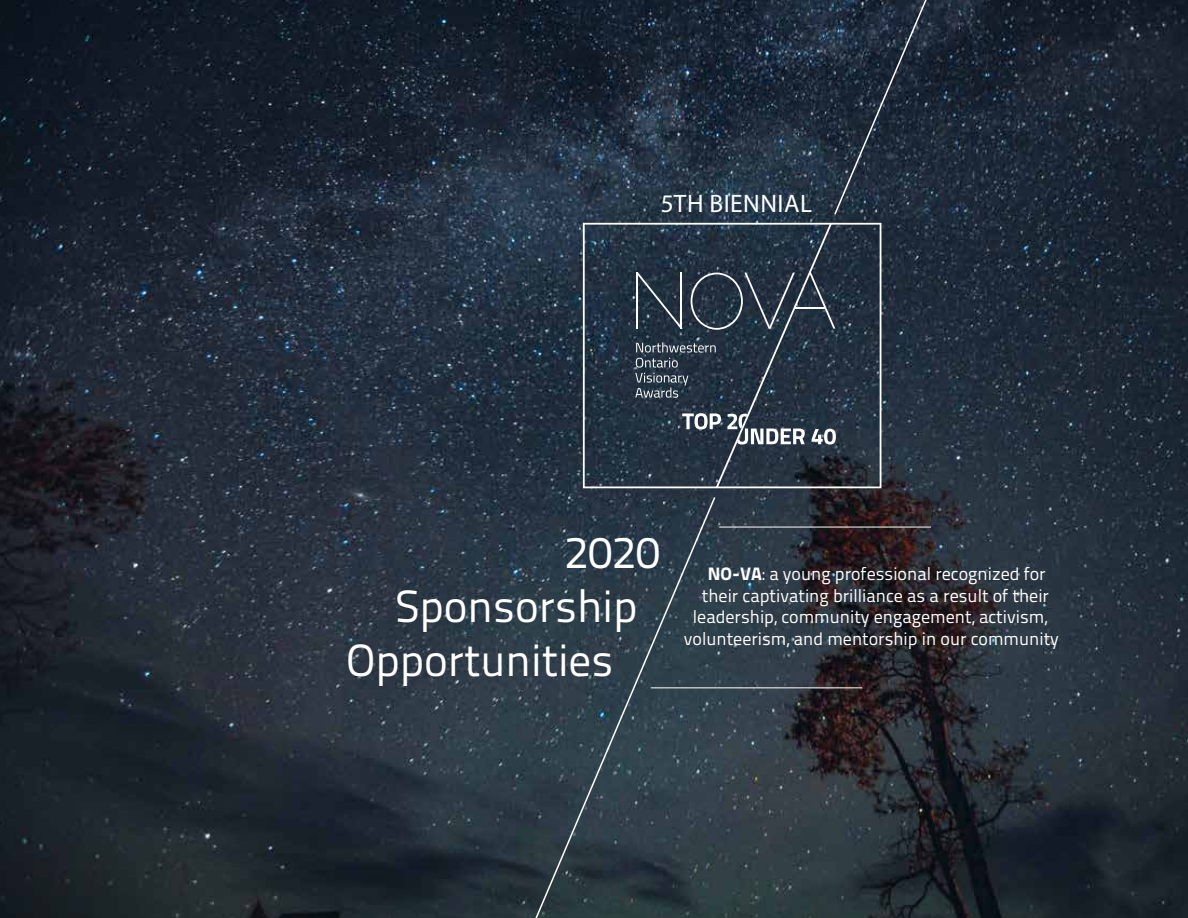
<style>
.page{position:relative;width:1188px;height:918px;background:#fff}
.page>*{position:absolute;margin:0;border:0;box-sizing:border-box;transform-origin:0 0}
.t1{font:45px "Titillium Text 22 L";color:#fff}
.t2{font:25.35px "Myriad Pro";letter-spacing:.02em;color:#fff}
.t3{font:18px "Titillium Text 22 L";color:#fff}
.s1{font-weight:800}
</style>
<div class="page">
<img style="left:0;top:0;width:1188px;height:918px">
<svg style="left:425px;top:495px;width:292px;height:423px;background:#2e3d48"></svg>
<svg style="left:833px;top:0;width:109px;height:216px;background:#23303f"></svg>
<hr style="left:651px;top:687px;width:211px;height:1px;background:#fff">
<hr style="left:719px;top:527px;width:212px;height:1px;background:#fff">
<svg style="left:583px;top:223px;width:298px;height:265px;background:#2d3a49"></svg>
<svg style="left:635px;top:223px;width:201px;height:265px;background:#34414f"></svg>
<h2 class="t2" style="left:661px;top:188px;width:153px">5TH BIENNIAL</h2>
<h1 class="t1" style="left:565px;top:519px;width:97px">2020</h1>
<h1 class="t1" style="left:395px;top:573px;width:243px">Sponsorship</h1>
<h1 class="t1" style="left:346px;top:627px;width:269px">Opportunities</h1>
<p class="t3" style="left:708px;top:560px;width:339px"><span class="s1">NO-VA</span>: a young professional recognized for</p>
<p class="t3" style="left:702px;top:582px;width:349px">their captivating brilliance as a result of their</p>
<p class="t3" style="left:693px;top:604px;width:356px">leadership, community engagement, activism,</p>
<p class="t3" style="left:684px;top:625px;width:377px">volunteerism, and mentorship in our community</p>
</div>
